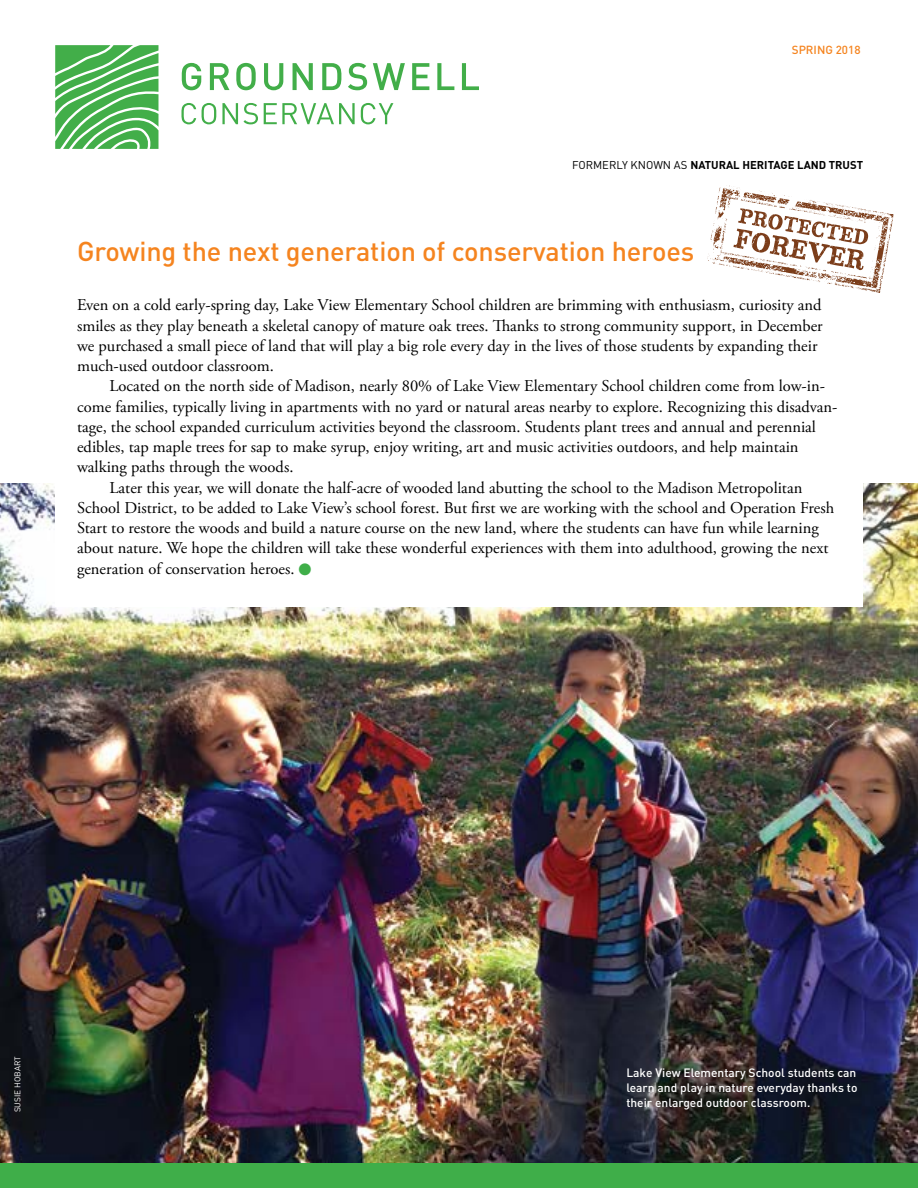
<style>
.page{position:relative;width:918px;height:1188px;background:#fff}
.page>*{position:absolute;margin:0;border:0;box-sizing:border-box;transform-origin:0 0}
.t1{font:500 27px "DIN";letter-spacing:-.005em;color:#f5841f}
.t2{font:16.5px/20.2px "Adobe Garamond Pro";color:#000}
.t3{font:500 12px/15px "DIN";color:#fff;text-align:justify}
.t4{font:500 11.7px "DIN";color:#f5841f}
.t5{font:700 11.25px "DIN";color:#000}
.t6{font:8.25px "DIN";color:#fff}
.s1{font-weight:400}
.s2{color:#3fae49}
</style>
<div class="page">
<svg style="left:182px;top:63px;width:19px;height:27px"></svg>
<svg style="left:210px;top:63px;width:20px;height:27px"></svg>
<svg style="left:236px;top:63px;width:20px;height:27px"></svg>
<svg style="left:264px;top:63px;width:19px;height:27px"></svg>
<svg style="left:293px;top:63px;width:20px;height:27px"></svg>
<svg style="left:322px;top:63px;width:20px;height:27px"></svg>
<svg style="left:348px;top:63px;width:19px;height:27px"></svg>
<svg style="left:373px;top:63px;width:32px;height:27px"></svg>
<svg style="left:412px;top:63px;width:17px;height:27px"></svg>
<svg style="left:437px;top:63px;width:17px;height:27px"></svg>
<svg style="left:462px;top:63px;width:17px;height:27px"></svg>
<svg style="left:181px;top:103px;width:15px;height:21px"></svg>
<svg style="left:202px;top:103px;width:14px;height:21px"></svg>
<svg style="left:222px;top:103px;width:16px;height:21px"></svg>
<svg style="left:244px;top:103px;width:14px;height:21px"></svg>
<svg style="left:264px;top:103px;width:91px;height:21px"></svg>
<svg style="left:361px;top:103px;width:32px;height:21px"></svg>
<svg style="left:55px;top:45px;width:103px;height:104px;background:#6abf6f"></svg>
<div style="left:0;top:1161px;width:918px;height:27px;background:#3fae49"></div>
<img style="left:0;top:484px;width:918px;height:679px">
<div style="left:56px;top:217px;width:807px;height:390px;background:#fff"></div>
<svg style="left:707px;top:185px;width:186px;height:108px"></svg>
<p class="t4" style="left:792px;top:43px;width:70px">SPRING 2018</p>
<p class="t5" style="left:572px;top:158px;width:293px"><span class="s1">FORMERLY KNOWN AS</span> NATURAL HERITAGE LAND TRUST</p>
<h1 class="t1" style="left:77px;top:234px;width:619px">Growing the next generation of conservation heroes</h1>
<p class="t2" style="left:77px;top:296px;width:747px">Even on a cold early-spring day, Lake View Elementary School children are brimming with enthusiasm, curiosity and smiles as they play beneath a skeletal canopy of mature oak trees. Thanks to strong community support, in December we purchased a small piece of land that will play a big role every day in the lives of those students by expanding their much-used outdoor classroom.</p>
<p class="t2" style="left:110px;top:377px;width:717px">Located on the north side of Madison, nearly 80% of Lake View Elementary School children come from low-in-</p>
<p class="t2" style="left:77px;top:397px;width:762px">come families, typically living in apartments with no yard or natural areas nearby to explore. Recognizing this disadvan-</p>
<p class="t2" style="left:77px;top:417px;width:740px">tage, the school expanded curriculum activities beyond the classroom. Students plant trees and annual and perennial</p>
<p class="t2" style="left:77px;top:437px;width:723px">edibles, tap maple trees for sap to make syrup, enjoy writing, art and music activities outdoors, and help maintain</p>
<p class="t2" style="left:77px;top:458px;width:218px">walking paths through the woods.</p>
<p class="t2" style="left:110px;top:478px;width:694px">Later this year, we will donate the half-acre of wooded land abutting the school to the Madison Metropolitan</p>
<p class="t2" style="left:77px;top:498px;width:759px">School District, to be added to Lake View’s school forest. But first we are working with the school and Operation Fresh</p>
<p class="t2" style="left:77px;top:518px;width:743px">Start to restore the woods and build a nature course on the new land, where the students can have fun while learning</p>
<p class="t2" style="left:77px;top:539px;width:753px">about nature. We hope the children will take these wonderful experiences with them into adulthood, growing the next</p>
<p class="t2" style="left:77px;top:559px;width:236px">generation of conservation heroes. <span class="s2">●</span></p>
<p class="t6" style="left:13px;top:1112px;width:58px;rotate:-90deg">SUSIE HOBART</p>
<p class="t3" style="left:626px;top:1065px;width:233px">Lake View Elementary School students can learn and play in nature everyday thanks to their enlarged outdoor classroom.</p>
</div>
